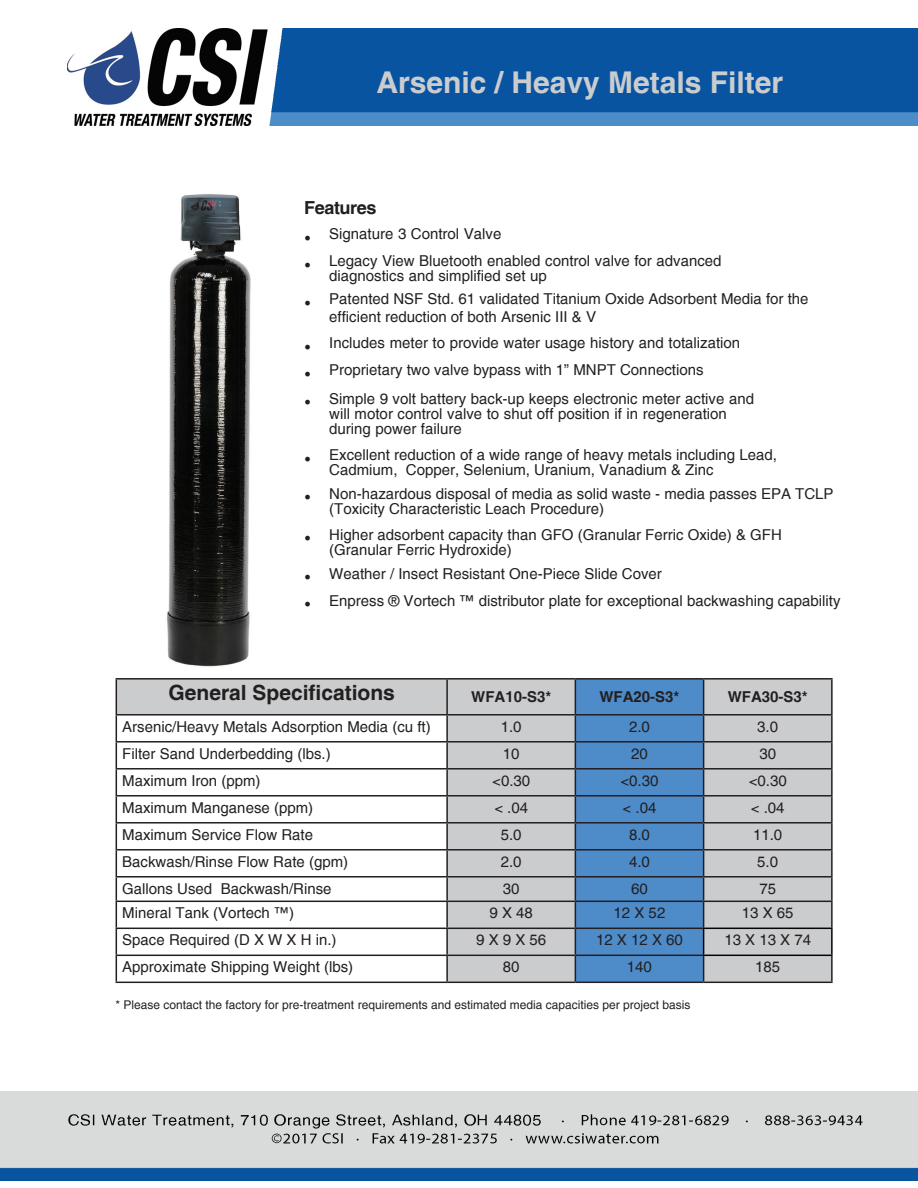
<style>
.page{position:relative;width:918px;height:1188px;background:#fff}
.page>*{position:absolute;margin:0;border:0;box-sizing:border-box;transform-origin:0 0}
.t1{font:700 30px "Helvetica";color:#cbccce}
.t2{font:700 21px "Helvetica";color:#231f20}
.t3{font:18px "Minion Pro";color:#231f20}
.t4{font:700 18px "Helvetica";letter-spacing:-.02em;color:#231f20}
.t5{font:15px "Helvetica";color:#231f20}
.t6{font:700 15px "Helvetica";color:#231f20}
.t7{font:12px "Helvetica";color:#231f20}
</style>
<div class="page">
<img style="left:67px;top:28px;width:851px;height:98px">
<img style="left:0;top:1092px;width:918px;height:88px">
<img style="left:166px;top:194px;width:85px;height:473px">
<svg style="left:117px;top:680px;width:714px;height:302px;fill:#cbccce"></svg>
<hr style="left:116px;top:678px;width:331px;height:2px;background:#231f20">
<hr style="left:116px;top:680px;width:1px;height:34px;background:#231f20">
<hr style="left:447px;top:678px;width:128px;height:2px;background:#231f20">
<hr style="left:446px;top:680px;width:2px;height:34px;background:#231f20">
<hr style="left:575px;top:678px;width:129px;height:2px;background:#231f20">
<hr style="left:704px;top:678px;width:129px;height:2px;background:#231f20">
<hr style="left:831px;top:680px;width:2px;height:34px;background:#231f20">
<hr style="left:116px;top:714px;width:331px;height:2px;background:#231f20">
<hr style="left:447px;top:714px;width:128px;height:2px;background:#231f20">
<hr style="left:446px;top:716px;width:2px;height:25px;background:#231f20">
<hr style="left:704px;top:714px;width:129px;height:2px;background:#231f20">
<hr style="left:831px;top:716px;width:2px;height:25px;background:#231f20">
<hr style="left:116px;top:741px;width:331px;height:2px;background:#231f20">
<hr style="left:447px;top:741px;width:128px;height:2px;background:#231f20">
<hr style="left:446px;top:743px;width:2px;height:25px;background:#231f20">
<hr style="left:704px;top:741px;width:129px;height:2px;background:#231f20">
<hr style="left:831px;top:743px;width:2px;height:25px;background:#231f20">
<hr style="left:116px;top:768px;width:331px;height:2px;background:#231f20">
<hr style="left:447px;top:768px;width:128px;height:2px;background:#231f20">
<hr style="left:446px;top:770px;width:2px;height:25px;background:#231f20">
<hr style="left:704px;top:768px;width:129px;height:2px;background:#231f20">
<hr style="left:831px;top:770px;width:2px;height:25px;background:#231f20">
<hr style="left:116px;top:795px;width:331px;height:2px;background:#231f20">
<hr style="left:447px;top:795px;width:128px;height:2px;background:#231f20">
<hr style="left:446px;top:797px;width:2px;height:25px;background:#231f20">
<hr style="left:704px;top:795px;width:129px;height:2px;background:#231f20">
<hr style="left:831px;top:797px;width:2px;height:25px;background:#231f20">
<hr style="left:116px;top:822px;width:331px;height:2px;background:#231f20">
<hr style="left:447px;top:822px;width:128px;height:2px;background:#231f20">
<hr style="left:446px;top:824px;width:2px;height:25px;background:#231f20">
<hr style="left:704px;top:822px;width:129px;height:2px;background:#231f20">
<hr style="left:831px;top:824px;width:2px;height:25px;background:#231f20">
<hr style="left:116px;top:849px;width:331px;height:2px;background:#231f20">
<hr style="left:447px;top:849px;width:128px;height:2px;background:#231f20">
<hr style="left:446px;top:851px;width:2px;height:25px;background:#231f20">
<hr style="left:704px;top:849px;width:129px;height:2px;background:#231f20">
<hr style="left:831px;top:851px;width:2px;height:25px;background:#231f20">
<hr style="left:116px;top:876px;width:331px;height:2px;background:#231f20">
<hr style="left:447px;top:876px;width:128px;height:2px;background:#231f20">
<hr style="left:446px;top:878px;width:2px;height:23px;background:#231f20">
<hr style="left:704px;top:876px;width:129px;height:2px;background:#231f20">
<hr style="left:831px;top:878px;width:2px;height:23px;background:#231f20">
<hr style="left:116px;top:901px;width:331px;height:1px;background:#231f20">
<hr style="left:447px;top:901px;width:128px;height:1px;background:#231f20">
<hr style="left:446px;top:902px;width:2px;height:26px;background:#231f20">
<hr style="left:704px;top:901px;width:129px;height:1px;background:#231f20">
<hr style="left:831px;top:902px;width:2px;height:26px;background:#231f20">
<hr style="left:116px;top:928px;width:331px;height:1px;background:#231f20">
<hr style="left:447px;top:928px;width:128px;height:1px;background:#231f20">
<hr style="left:446px;top:929px;width:2px;height:26px;background:#231f20">
<hr style="left:116px;top:955px;width:331px;height:1px;background:#231f20">
<svg style="left:116px;top:716px;width:1px;height:266px"></svg>
<hr style="left:447px;top:955px;width:128px;height:1px;background:#231f20">
<hr style="left:446px;top:956px;width:2px;height:26px;background:#231f20">
<hr style="left:831px;top:956px;width:2px;height:26px;background:#231f20">
<hr style="left:116px;top:982px;width:331px;height:1px;background:#231f20">
<hr style="left:447px;top:982px;width:128px;height:1px;background:#231f20">
<hr style="left:575px;top:982px;width:129px;height:1px;background:#231f20">
<hr style="left:704px;top:982px;width:129px;height:1px;background:#231f20">
<hr style="left:703px;top:928px;width:130px;height:1px;background:#040503">
<svg style="left:575px;top:679px;width:129px;height:303px"></svg>
<hr style="left:831px;top:929px;width:2px;height:26px;background:#040503">
<hr style="left:703px;top:955px;width:130px;height:1px;background:#040503">
<p class="t1" style="left:376px;top:64px;width:408px">Arsenic / Heavy Metals Filter</p>
<p class="t4" style="left:304px;top:197px;width:74px">Features</p>
<p class="t3" style="left:304px;top:224px;width:9px">•</p>
<p class="t5" style="left:329px;top:225px;width:174px">Signature 3 Control Valve</p>
<p class="t3" style="left:304px;top:251px;width:9px">•</p>
<p class="t5" style="left:329px;top:252px;width:394px">Legacy View Bluetooth enabled control valve for advanced</p>
<p class="t5" style="left:329px;top:267px;width:219px">diagnostics and simplified set up</p>
<p class="t3" style="left:304px;top:289px;width:9px">•</p>
<p class="t5" style="left:329px;top:290px;width:481px">Patented NSF Std. 61 validated Titanium Oxide Adsorbent Media for the</p>
<p class="t5" style="left:329px;top:308px;width:268px">efficient reduction of both Arsenic III &amp; V</p>
<p class="t3" style="left:304px;top:333px;width:9px">•</p>
<p class="t5" style="left:329px;top:334px;width:413px">Includes meter to provide water usage history and totalization</p>
<p class="t3" style="left:304px;top:360px;width:9px">•</p>
<p class="t5" style="left:329px;top:361px;width:376px">Proprietary two valve bypass with 1” MNPT Connections</p>
<p class="t3" style="left:304px;top:389px;width:9px">•</p>
<p class="t5" style="left:329px;top:390px;width:426px">Simple 9 volt battery back-up keeps electronic meter active and</p>
<p class="t5" style="left:329px;top:405px;width:399px">will motor control valve to shut off position if in regeneration</p>
<p class="t5" style="left:329px;top:420px;width:134px">during power failure</p>
<p class="t3" style="left:304px;top:445px;width:9px">•</p>
<p class="t5" style="left:329px;top:446px;width:449px">Excellent reduction of a wide range of heavy metals including Lead,</p>
<p class="t5" style="left:329px;top:461px;width:386px">Cadmium, Copper, Selenium, Uranium, Vanadium &amp; Zinc</p>
<p class="t3" style="left:304px;top:484px;width:9px">•</p>
<p class="t5" style="left:329px;top:485px;width:506px">Non-hazardous disposal of media as solid waste - media passes EPA TCLP</p>
<p class="t5" style="left:329px;top:500px;width:277px">(Toxicity Characteristic Leach Procedure)</p>
<p class="t3" style="left:304px;top:524px;width:9px">•</p>
<p class="t5" style="left:329px;top:526px;width:454px">Higher adsorbent capacity than GFO (Granular Ferric Oxide) &amp; GFH</p>
<p class="t5" style="left:329px;top:541px;width:184px">(Granular Ferric Hydroxide)</p>
<p class="t3" style="left:304px;top:564px;width:9px">•</p>
<p class="t5" style="left:329px;top:565px;width:334px">Weather / Insect Resistant One-Piece Slide Cover</p>
<p class="t3" style="left:304px;top:591px;width:9px">•</p>
<p class="t5" style="left:329px;top:592px;width:513px">Enpress ® Vortech ™ distributor plate for exceptional backwashing capability</p>
<p class="t2" style="left:169px;top:680px;width:228px">General Specifications</p>
<p class="t6" style="left:471px;top:687px;width:82px">WFA10-S3*</p>
<p class="t6" style="left:599px;top:687px;width:82px">WFA20-S3*</p>
<p class="t6" style="left:728px;top:687px;width:82px">WFA30-S3*</p>
<p class="t5" style="left:122px;top:718px;width:310px">Arsenic/Heavy Metals Adsorption Media (cu ft)</p>
<p class="t5" style="left:501px;top:718px;width:22px">1.0</p>
<p class="t5" style="left:629px;top:718px;width:22px">2.0</p>
<p class="t5" style="left:757px;top:718px;width:22px">3.0</p>
<p class="t5" style="left:122px;top:745px;width:210px">Filter Sand Underbedding (lbs.)</p>
<p class="t5" style="left:503px;top:745px;width:18px">10</p>
<p class="t5" style="left:631px;top:745px;width:18px">20</p>
<p class="t5" style="left:759px;top:745px;width:18px">30</p>
<p class="t5" style="left:122px;top:772px;width:140px">Maximum Iron (ppm)</p>
<p class="t5" style="left:492px;top:772px;width:39px">&lt;0.30</p>
<p class="t5" style="left:621px;top:772px;width:39px">&lt;0.30</p>
<p class="t5" style="left:749px;top:772px;width:39px">&lt;0.30</p>
<p class="t5" style="left:122px;top:799px;width:192px">Maximum Manganese (ppm)</p>
<p class="t5" style="left:494px;top:799px;width:35px">&lt; .04</p>
<p class="t5" style="left:623px;top:799px;width:35px">&lt; .04</p>
<p class="t5" style="left:751px;top:799px;width:35px">&lt; .04</p>
<p class="t5" style="left:122px;top:826px;width:192px">Maximum Service Flow Rate</p>
<p class="t5" style="left:501px;top:826px;width:22px">5.0</p>
<p class="t5" style="left:629px;top:826px;width:22px">8.0</p>
<p class="t5" style="left:753px;top:826px;width:31px">11.0</p>
<p class="t5" style="left:122px;top:853px;width:227px">Backwash/Rinse Flow Rate (gpm)</p>
<p class="t5" style="left:501px;top:853px;width:22px">2.0</p>
<p class="t5" style="left:629px;top:853px;width:22px">4.0</p>
<p class="t5" style="left:757px;top:853px;width:22px">5.0</p>
<p class="t5" style="left:122px;top:880px;width:211px">Gallons Used Backwash/Rinse</p>
<p class="t5" style="left:503px;top:880px;width:18px">30</p>
<p class="t5" style="left:631px;top:880px;width:18px">60</p>
<p class="t5" style="left:759px;top:880px;width:18px">75</p>
<p class="t5" style="left:122px;top:904px;width:173px">Mineral Tank (Vortech ™)</p>
<p class="t5" style="left:490px;top:904px;width:45px">9 X 48</p>
<p class="t5" style="left:614px;top:904px;width:53px">12 X 52</p>
<p class="t5" style="left:742px;top:904px;width:53px">13 X 65</p>
<p class="t5" style="left:122px;top:931px;width:216px">Space Required (D X W X H in.)</p>
<p class="t5" style="left:476px;top:931px;width:72px">9 X 9 X 56</p>
<p class="t5" style="left:596px;top:931px;width:88px">12 X 12 X 60</p>
<p class="t5" style="left:724px;top:931px;width:88px">13 X 13 X 74</p>
<p class="t5" style="left:122px;top:958px;width:232px">Approximate Shipping Weight (lbs)</p>
<p class="t5" style="left:503px;top:958px;width:18px">80</p>
<p class="t5" style="left:627px;top:958px;width:27px">140</p>
<p class="t5" style="left:755px;top:958px;width:27px">185</p>
<p class="t7" style="left:116px;top:997px;width:576px">* Please contact the factory for pre-treatment requirements and estimated media capacities per project basis</p>
</div>
